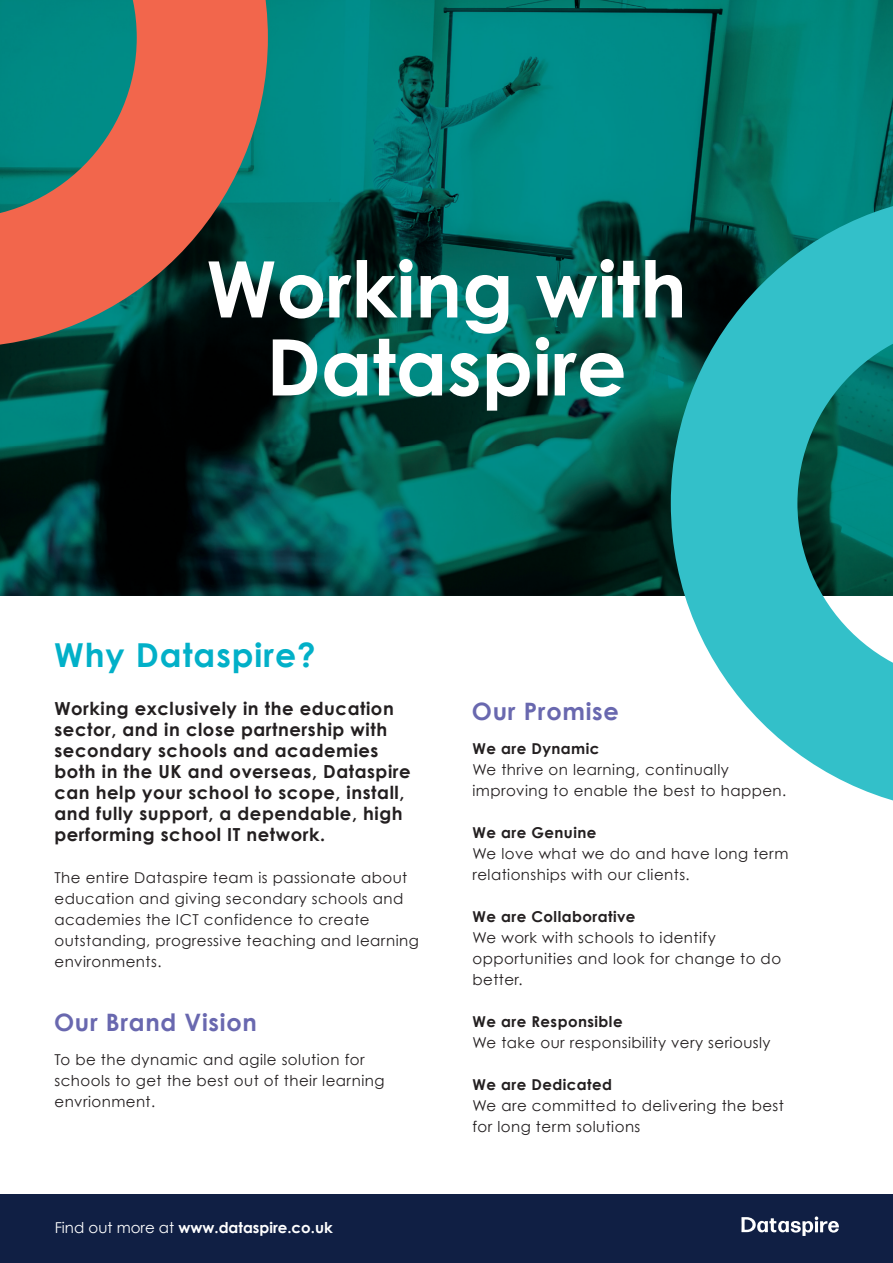
<style>
.page{position:relative;width:893px;height:1263px;background:#fff}
.page>*{position:absolute;margin:0;border:0;box-sizing:border-box;transform-origin:0 0}
.t1{font:700 78px/78px "Century Gothic";color:#fff;text-align:center}
.t2{font:700 33px "Century Gothic";letter-spacing:.03em;color:#02b0c8}
.t3{font:700 24px "Century Gothic";letter-spacing:.03em;color:#6968af}
.t4{font:700 18px/21px "Century Gothic";letter-spacing:.03em;color:#231f20}
.t5{font:15px/21px "Century Gothic";letter-spacing:.03em;color:#231f20}
.t6{font:700 15px "Century Gothic";letter-spacing:.03em;color:#231f20}
.t7{font:700 15px "Century Gothic";color:#fff}
.s1{font-weight:400}
</style>
<div class="page">
<div style="left:0;top:1195px;width:893px;height:68px;background:#101f44"></div>
<svg style="left:741px;top:1216px;width:98px;height:20px"></svg>
<img style="left:0;top:0;width:893px;height:595px">
<svg style="left:0;top:0;width:268px;height:347px;background:#816555"></svg>
<svg style="left:671px;top:193px;width:222px;height:608px;background:#42a9ab"></svg>
<h1 class="t1" style="left:206px;top:247px;width:482px">Working with<br>Dataspire</h1>
<h2 class="t2" style="left:54px;top:630px;width:263px">Why Dataspire?</h2>
<p class="t4" style="left:54px;top:697px;width:341px">Working exclusively in the education</p>
<h3 class="t3" style="left:472px;top:693px;width:148px">Our Promise</h3>
<p class="t4" style="left:54px;top:718px;width:358px">sector, and in close partnership with secondary schools and academies both in the UK and overseas, Dataspire can help your school to scope, install, and fully support, a dependable, high performing school IT network.</p>
<p class="t5" style="left:54px;top:867px;width:366px">The entire Dataspire team is passionate about education and giving secondary schools and academies the ICT confidence to create outstanding, progressive teaching and learning environments.</p>
<p class="t6" style="left:472px;top:737px;width:129px">We are Dynamic</p>
<p class="t5" style="left:472px;top:759px;width:315px">We thrive on learning, continually improving to enable the best to happen.</p>
<p class="t6" style="left:472px;top:821px;width:126px">We are Genuine</p>
<p class="t5" style="left:472px;top:843px;width:318px">We love what we do and have long term relationships with our clients.</p>
<p class="t6" style="left:472px;top:905px;width:165px">We are Collaborative</p>
<p class="t5" style="left:472px;top:927px;width:310px">We work with schools to identify opportunities and look for change to do better.</p>
<p class="t6" style="left:472px;top:1010px;width:152px">We are Responsible</p>
<p class="t5" style="left:472px;top:1032px;width:300px">We take our responsibility very seriously</p>
<p class="t6" style="left:472px;top:1073px;width:141px">We are Dedicated</p>
<p class="t5" style="left:472px;top:1095px;width:313px">We are committed to delivering the best for long term solutions</p>
<h3 class="t3" style="left:54px;top:1004px;width:204px">Our Brand Vision</h3>
<p class="t5" style="left:54px;top:1049px;width:332px">To be the dynamic and agile solution for schools to get the best out of their learning envrionment.</p>
<p class="t7" style="left:55px;top:1216px;width:280px"><span class="s1">Find out more at</span> www.dataspire.co.uk</p>
</div>
